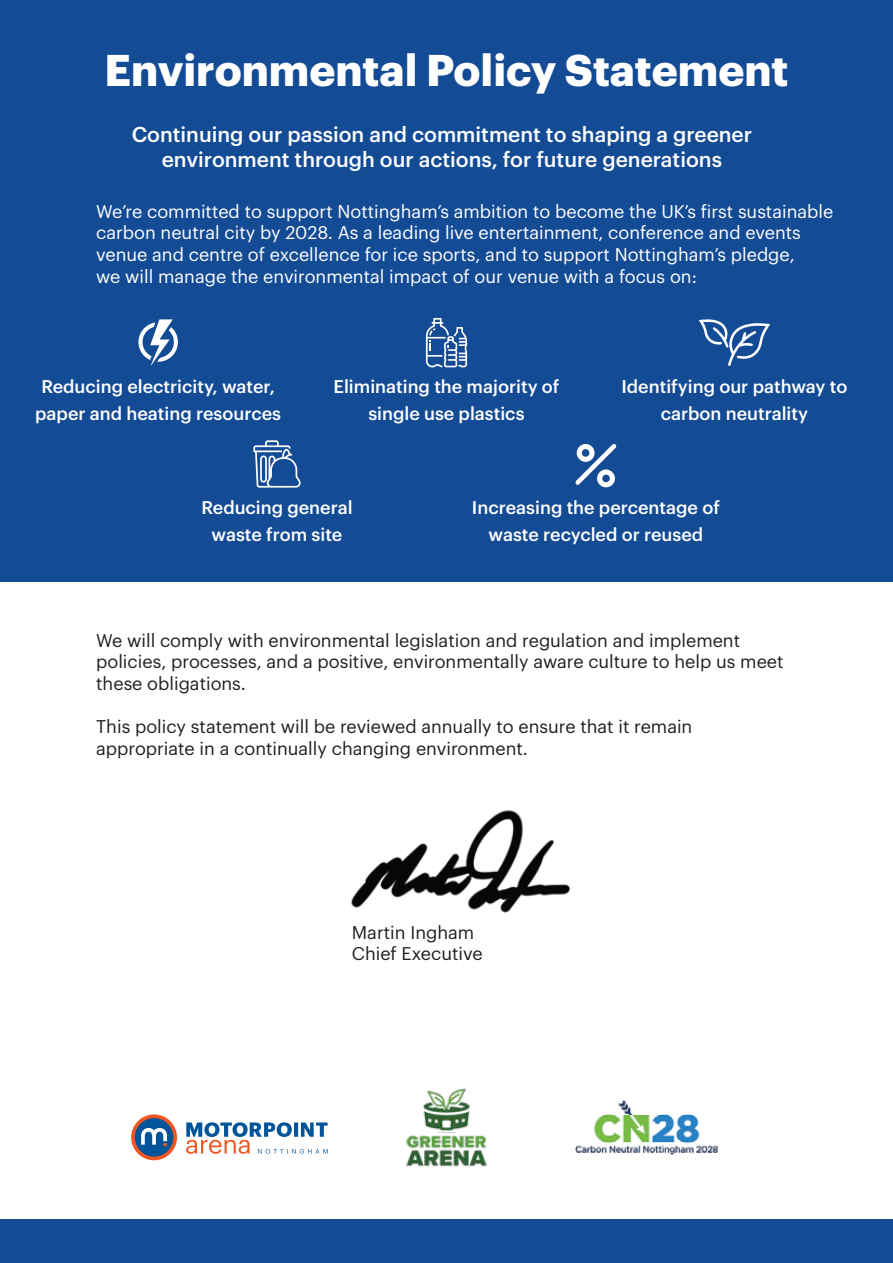
<style>
.page{position:relative;width:893px;height:1263px;background:#fff}
.page>*{position:absolute;margin:0;border:0;box-sizing:border-box;transform-origin:0 0}
.t1{font:700 43.5px "Graphik";color:#fff}
.t2{font:500 21px/25.2px "Graphik";color:#fff;text-align:center}
.t3{font:18px/21.6px "Graphik";color:#231f20}
.t4{font:18px/21.6px "Graphik";color:#fff}
.t5{font:500 18px/27px "Graphik";color:#fff;text-align:center}
</style>
<div class="page">
<div style="left:0;top:0;width:893px;height:582px;background:#144b95"></div>
<svg style="left:131px;top:1114px;width:46px;height:46px"></svg>
<div style="left:135px;top:1118px;width:38px;height:38px;background:#005499;border-radius:50%"></div>
<svg style="left:141px;top:1128px;width:26px;height:19px"></svg>
<svg style="left:186px;top:1122px;width:142px;height:32px"></svg>
<img style="left:351px;top:810px;width:220px;height:103px">
<img style="left:575px;top:1100px;width:144px;height:55px">
<img style="left:406px;top:1132px;width:81px;height:35px">
<img style="left:423px;top:1088px;width:48px;height:43px">
<div style="left:0;top:1219px;width:893px;height:44px;background:#144b95"></div>
<svg style="left:253px;top:440px;width:48px;height:48px"></svg>
<svg style="left:138px;top:319px;width:40px;height:47px"></svg>
<svg style="left:426px;top:318px;width:41px;height:50px"></svg>
<svg style="left:575px;top:444px;width:42px;height:43px"></svg>
<svg style="left:699px;top:319px;width:71px;height:47px"></svg>
<h1 class="t1" style="left:105px;top:37px;width:685px">Environmental Policy Statement</h1>
<p class="t2" style="left:132px;top:120px;width:622px">Continuing our passion and commitment to shaping a greener environment through our actions, for future generations</p>
<p class="t4" style="left:96px;top:199px;width:739px">We’re committed to support Nottingham’s ambition to become the UK’s first sustainable carbon neutral city by 2028. As a leading live entertainment, conference and events venue and centre of excellence for ice sports, and to support Nottingham’s pledge,<br>we will manage the environmental impact of our venue with a focus on:</p>
<p class="t5" style="left:35px;top:371px;width:247px">Reducing electricity, water, paper and heating resources</p>
<p class="t5" style="left:621px;top:371px;width:228px">Identifying our pathway to carbon neutrality</p>
<p class="t5" style="left:334px;top:371px;width:227px">Eliminating the majority of single use plastics</p>
<p class="t5" style="left:201px;top:493px;width:153px">Reducing general waste from site</p>
<p class="t5" style="left:472px;top:492px;width:249px">Increasing the percentage of waste recycled or reused</p>
<p class="t3" style="left:96px;top:628px;width:689px">We will comply with environmental legislation and regulation and implement policies, processes, and a positive, environmentally aware culture to help us meet these obligations.</p>
<p class="t3" style="left:96px;top:714px;width:598px">This policy statement will be reviewed annually to ensure that it remain appropriate in a continually changing environment.</p>
<p class="t3" style="left:352px;top:920px;width:132px">Martin Ingham<br>Chief Executive</p>
</div>
